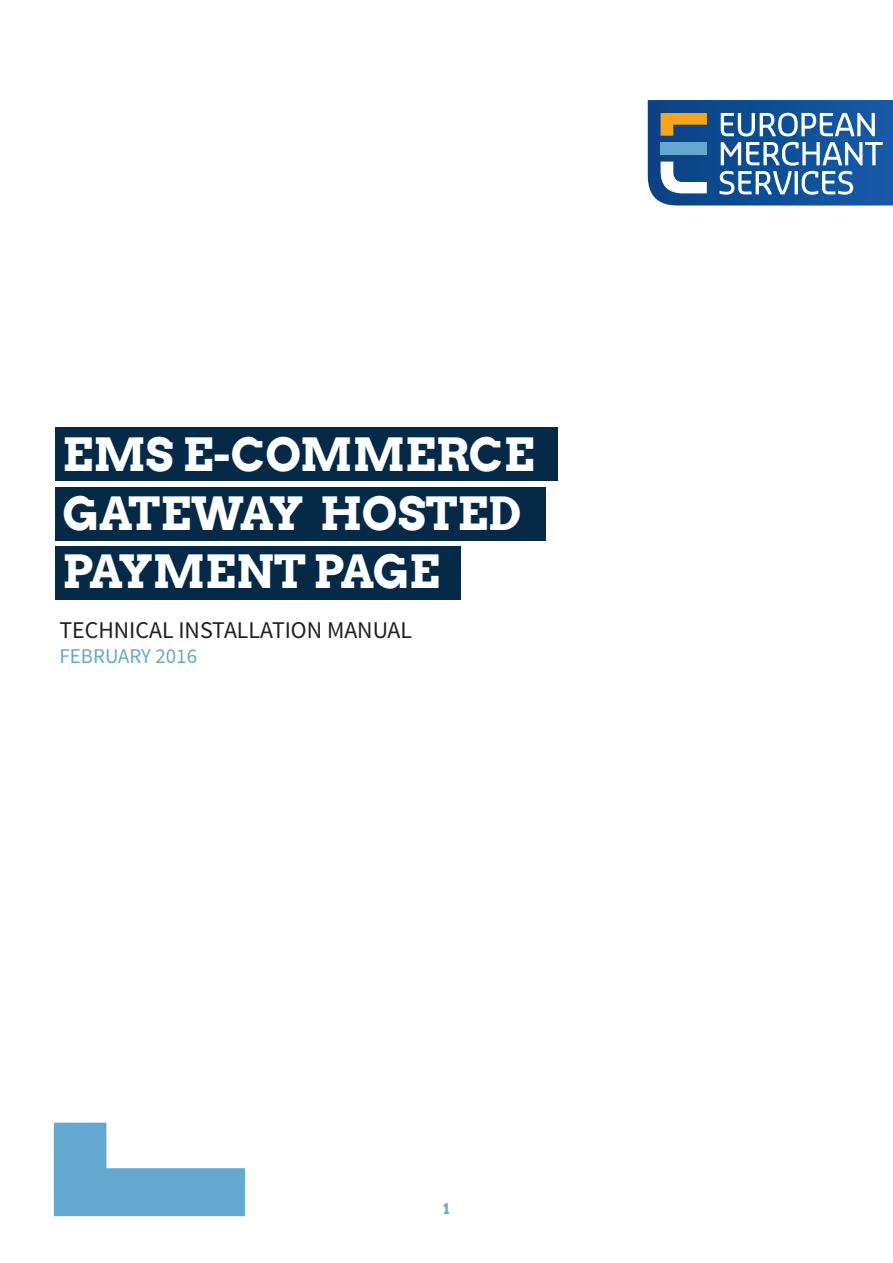
<style>
.page{position:relative;width:893px;height:1263px;background:#fff}
.page>*{position:absolute;margin:0;border:0;box-sizing:border-box;transform-origin:0 0}
.t1{font:700 45.75px "Arvo";color:#fff}
.t2{font:24px "Source Sans Pro";color:#231f20}
.t3{font:21px "Source Sans Pro";color:#65a8cf}
.t4{font:700 15px "Arvo";color:#65a8cf}
</style>
<div class="page">
<svg style="left:648px;top:100px;width:245px;height:106px;background:#4574a8"></svg>
<svg style="left:54px;top:1123px;width:191px;height:93px"></svg>
<div style="left:55px;top:427px;width:503px;height:53px;background:#052a47"></div>
<div style="left:55px;top:487px;width:490px;height:53px;background:#052a47"></div>
<div style="left:55px;top:546px;width:405px;height:54px;background:#052a47"></div>
<p class="t1" style="left:63px;top:429px;width:473px">EMS E-COMMERCE</p>
<p class="t1" style="left:63px;top:487px;width:460px">GATEWAY HOSTED</p>
<p class="t1" style="left:63px;top:546px;width:379px">PAYMENT PAGE</p>
<p class="t2" style="left:60px;top:615px;width:354px">TECHNICAL INSTALLATION MANUAL</p>
<p class="t3" style="left:60px;top:643px;width:139px">FEBRUARY 2016</p>
<p class="t4" style="left:443px;top:1199px;width:7px">1</p>
</div>
